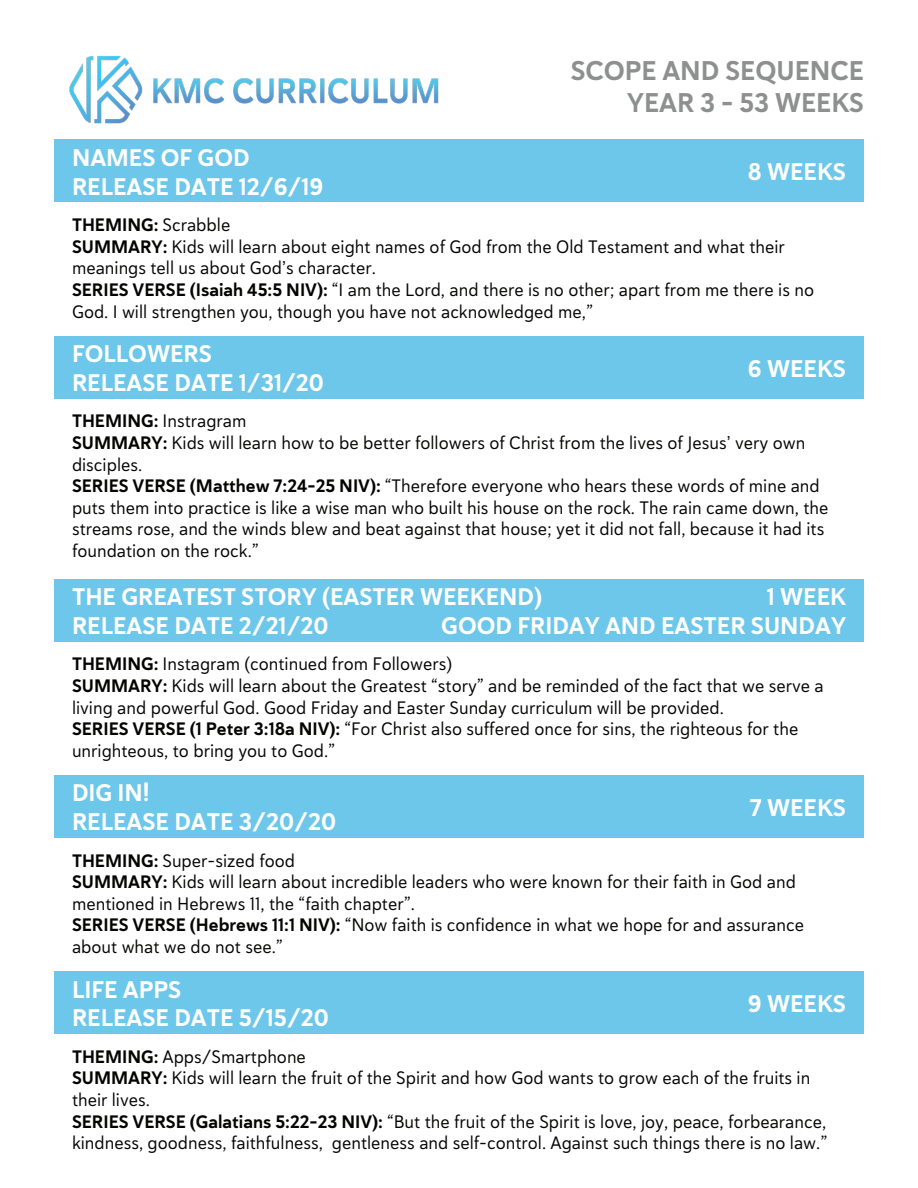
<style>
.page{position:relative;width:918px;height:1188px;background:#fff}
.page>*{position:absolute;margin:0;border:0;box-sizing:border-box;transform-origin:0 0}
.t1{font:700 27px/32.4px "Haboro Sans Norm";color:#8e8f8f;text-align:right}
.t2{font:700 24px "Haboro Sans Norm";color:#fff}
.t3{font:18px/21.6px "Haboro Sans Norm";color:#040503}
.t4{font:700 18px "Haboro Sans Norm";color:#040503}
.s1{font-weight:400}
.s2{font-weight:700}
.s3{font-family:"Arial"}
</style>
<div class="page">
<img style="left:54px;top:56px;width:396px;height:84px">
<div style="left:54px;top:140px;width:810px;height:62px;background:#6dc7ea"></div>
<div style="left:54px;top:336px;width:810px;height:62px;background:#6dc7ea"></div>
<div style="left:54px;top:579px;width:810px;height:62px;background:#6dc7ea"></div>
<div style="left:54px;top:775px;width:810px;height:62px;background:#6dc7ea"></div>
<div style="left:54px;top:971px;width:810px;height:63px;background:#6dc7ea"></div>
<p class="t2" style="left:72px;top:142px;width:179px">NAMES OF GOD</p>
<p class="t2" style="left:72px;top:171px;width:253px">RELEASE DATE 12/6/19</p>
<h1 class="t1" style="left:571px;top:53px;width:295px">SCOPE AND SEQUENCE<br>YEAR 3 - 53 WEEKS</h1>
<p class="t2" style="left:748px;top:157px;width:100px">8 WEEKS</p>
<p class="t4" style="left:72px;top:213px;width:160px">THEMING: <span class="s1">Scrabble</span></p>
<p class="t3" style="left:72px;top:235px;width:714px"><span class="s2">SUMMARY:</span> Kids will learn about eight names of God from the Old Testament and what their meanings tell us about God<span class="s3">’</span>s character.</p>
<p class="t3" style="left:72px;top:279px;width:744px"><span class="s2">SERIES VERSE (Isaiah 45:5 NIV):</span> “I am the Lord, and there is no other; apart from me there is no<br>God. I will strengthen you, though you have not acknowledged me,”</p>
<p class="t2" style="left:72px;top:338px;width:142px">FOLLOWERS</p>
<p class="t2" style="left:72px;top:367px;width:254px">RELEASE DATE 1/31/20</p>
<p class="t2" style="left:748px;top:353px;width:100px">6 WEEKS</p>
<p class="t3" style="left:72px;top:410px;width:176px"><span class="s2">THEMING:</span> Instragram</p>
<p class="t3" style="left:72px;top:432px;width:735px"><span class="s2">SUMMARY:</span> Kids will learn how to be better followers of Christ from the lives of Jesus<span class="s3">’</span> very own disciples.</p>
<p class="t3" style="left:72px;top:475px;width:758px"><span class="s2">SERIES VERSE (Matthew 7:24-25 NIV):</span> “Therefore everyone who hears these words of mine and puts them into practice is like a wise man who built his house on the rock. The rain came down, the streams rose, and the winds blew and beat against that house; yet it did not fall, because it had its foundation on the rock.”</p>
<p class="t2" style="left:72px;top:581px;width:472px">THE GREATEST STORY (EASTER WEEKEND)</p>
<p class="t2" style="left:72px;top:610px;width:258px">RELEASE DATE 2/21/20</p>
<p class="t2" style="left:767px;top:581px;width:81px">1 WEEK</p>
<p class="t2" style="left:441px;top:610px;width:406px">GOOD FRIDAY AND EASTER SUNDAY</p>
<p class="t3" style="left:72px;top:653px;width:382px"><span class="s2">THEMING:</span> Instagram (continued from Followers)</p>
<p class="t3" style="left:72px;top:675px;width:753px"><span class="s2">SUMMARY:</span> Kids will learn about the Greatest “story” and be reminded of the fact that we serve a living and powerful God. Good Friday and Easter Sunday curriculum will be provided.</p>
<p class="t3" style="left:72px;top:718px;width:728px"><span class="s2">SERIES VERSE (1 Peter 3:18a NIV):</span> “For Christ also suffered once for sins, the righteous for the unrighteous, to bring you to God.”</p>
<p class="t2" style="left:72px;top:778px;width:79px">DIG IN!</p>
<p class="t2" style="left:72px;top:806px;width:266px">RELEASE DATE 3/20/20</p>
<p class="t2" style="left:750px;top:792px;width:98px">7 WEEKS</p>
<p class="t3" style="left:72px;top:849px;width:225px"><span class="s2">THEMING:</span> Super-sized food</p>
<p class="t3" style="left:72px;top:871px;width:725px"><span class="s2">SUMMARY:</span> Kids will learn about incredible leaders who were known for their faith in God and mentioned in Hebrews 11, the “faith chapter”.</p>
<p class="t3" style="left:72px;top:914px;width:734px"><span class="s2">SERIES VERSE (Hebrews 11:1 NIV):</span> “Now faith is confidence in what we hope for and assurance about what we do not see.”</p>
<p class="t2" style="left:72px;top:974px;width:111px">LIFE APPS</p>
<p class="t2" style="left:72px;top:1003px;width:258px">RELEASE DATE 5/15/20</p>
<p class="t2" style="left:748px;top:988px;width:100px">9 WEEKS</p>
<p class="t3" style="left:72px;top:1045px;width:235px"><span class="s2">THEMING:</span> Apps/Smartphone</p>
<p class="t3" style="left:72px;top:1067px;width:740px"><span class="s2">SUMMARY:</span> Kids will learn the fruit of the Spirit and how God wants to grow each of the fruits in their lives.</p>
<p class="t3" style="left:72px;top:1110px;width:757px"><span class="s2">SERIES VERSE (Galatians 5:22-23 NIV):</span> “But the fruit of the Spirit is love, joy, peace, forbearance, kindness, goodness, faithfulness, gentleness and self-control. Against such things there is no law.”</p>
</div>
